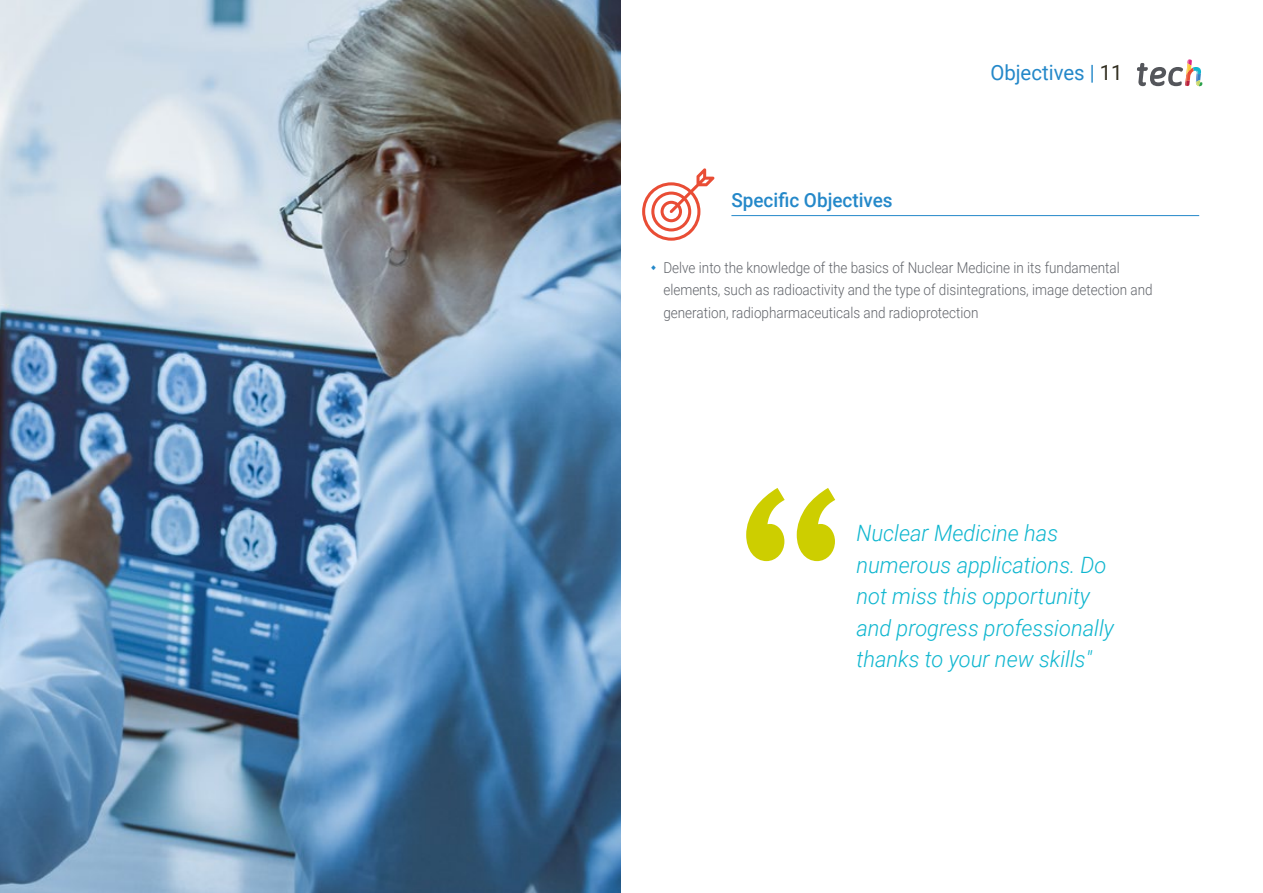
<style>
.page{position:relative;width:1263px;height:893px;background:#fff}
.page>*{position:absolute;margin:0;border:0;box-sizing:border-box;transform-origin:0 0}
.t1{font:italic 300 22.5px/31.5px "Roboto";color:#0fb6cf}
.t2{font:21px "Roboto";color:#2488c9}
.t3{font:500 19.5px "Roboto";color:#2488c9}
.t4{font:300 15px/22.5px "Roboto";color:#61646a;scale:.9 1}
.s1{color:#312e20}
</style>
<div class="page">
<hr style="left:731px;top:215px;width:468px;height:1px;background:#2488c9">
<svg style="left:642px;top:168px;width:72px;height:73px"></svg>
<svg style="left:1137px;top:60px;width:65px;height:27px"></svg>
<img style="left:0;top:0;width:621px;height:893px">
<svg style="left:746px;top:488px;width:89px;height:73px"></svg>
<h3 class="t3" style="left:731px;top:187px;width:163px">Specific Objectives</h3>
<h2 class="t2" style="left:990px;top:57px;width:134px">Objectives | <span class="s1">11</span></h2>
<p class="t4" style="left:663px;top:255px;width:545px">Delve into the knowledge of the basics of Nuclear Medicine in its fundamental elements, such as radioactivity and the type of disintegrations, image detection and generation, radiopharmaceuticals and radioprotection</p>
<h1 class="t1" style="left:856px;top:517px;width:259px">Nuclear Medicine has numerous applications. Do not miss this opportunity and progress professionally thanks to your new skills"</h1>
</div>
